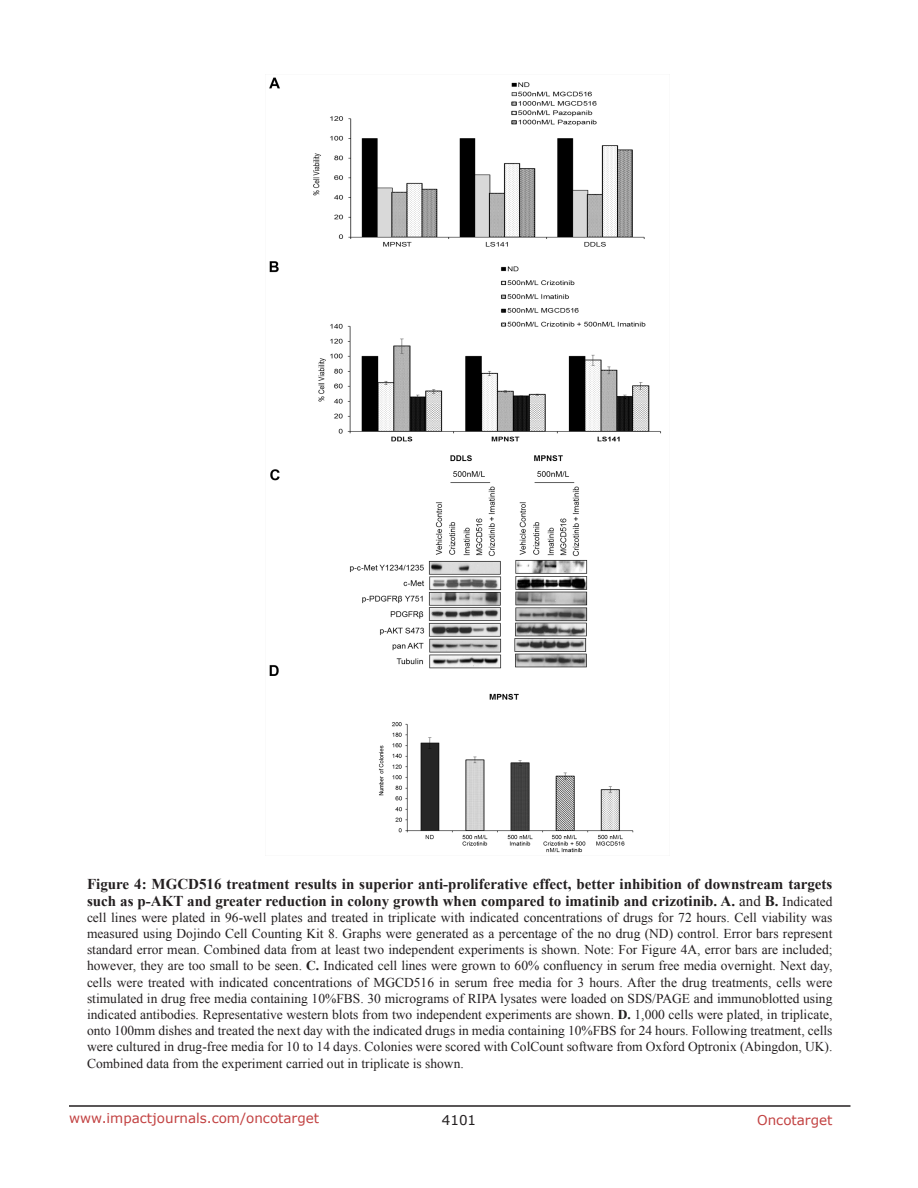
<style>
.page{position:relative;width:918px;height:1188px;background:#fff}
.page>*{position:absolute;margin:0;border:0;box-sizing:border-box;transform-origin:0 0}
.figuretext{font:700 15px/16.2px "Times New Roman";color:#231f20}
.figuretext-2{font:13.5px/16.2px "Times New Roman";color:#231f20;text-align:justify}
.t1{font:13.5px "Verdana";color:#c24141}
.t2{font:13.5px "Verdana";color:#231f20}
.s1{font-weight:400}
.s2{font-weight:400;font-size:13.5px}
.s3{font-weight:700}
</style>
<div class="page">
<hr style="left:69px;top:1105px;width:781px;height:2px;background:#231f20">
<img style="left:269px;top:77px;width:392px;height:776px">
<p class="figuretext" style="left:87px;top:876px;width:747px">Figure 4: MGCD516 treatment results in superior anti-proliferative effect, better inhibition of downstream targets such as p-AKT and greater reduction in colony growth when compared to imatinib and crizotinib. A. <span class="s1">and</span> B. <span class="s2">Indicated</span></p>
<p class="figuretext-2" style="left:87px;top:909px;width:747px">cell lines were plated in 96-well plates and treated in triplicate with indicated concentrations of drugs for 72 hours. Cell viability was measured using Dojindo Cell Counting Kit 8. Graphs were generated as a percentage of the no drug (ND) control. Error bars represent standard error mean. Combined data from at least two independent experiments is shown. Note: For Figure 4A, error bars are included; however, they are too small to be seen. <span class="s3">C.</span> Indicated cell lines were grown to 60% confluency in serum free media overnight. Next day, cells were treated with indicated concentrations of MGCD516 in serum free media for 3 hours. After the drug treatments, cells were stimulated in drug free media containing 10%FBS. 30 micrograms of RIPA lysates were loaded on SDS/PAGE and immunoblotted using indicated antibodies. Representative western blots from two independent experiments are shown. <span class="s3">D.</span> 1,000 cells were plated, in triplicate, onto 100mm dishes and treated the next day with the indicated drugs in media containing 10%FBS for 24 hours. Following treatment, cells were cultured in drug-free media for 10 to 14 days. Colonies were scored with ColCount software from Oxford Optronix (Abingdon, UK).<br>Combined data from the experiment carried out in triplicate is shown.</p>
<p class="t1" style="left:69px;top:1109px;width:252px">www.impactjournals.com/oncotarget</p>
<p class="t2" style="left:442px;top:1111px;width:36px">4101</p>
<p class="t1" style="left:757px;top:1111px;width:77px">Oncotarget</p>
</div>
